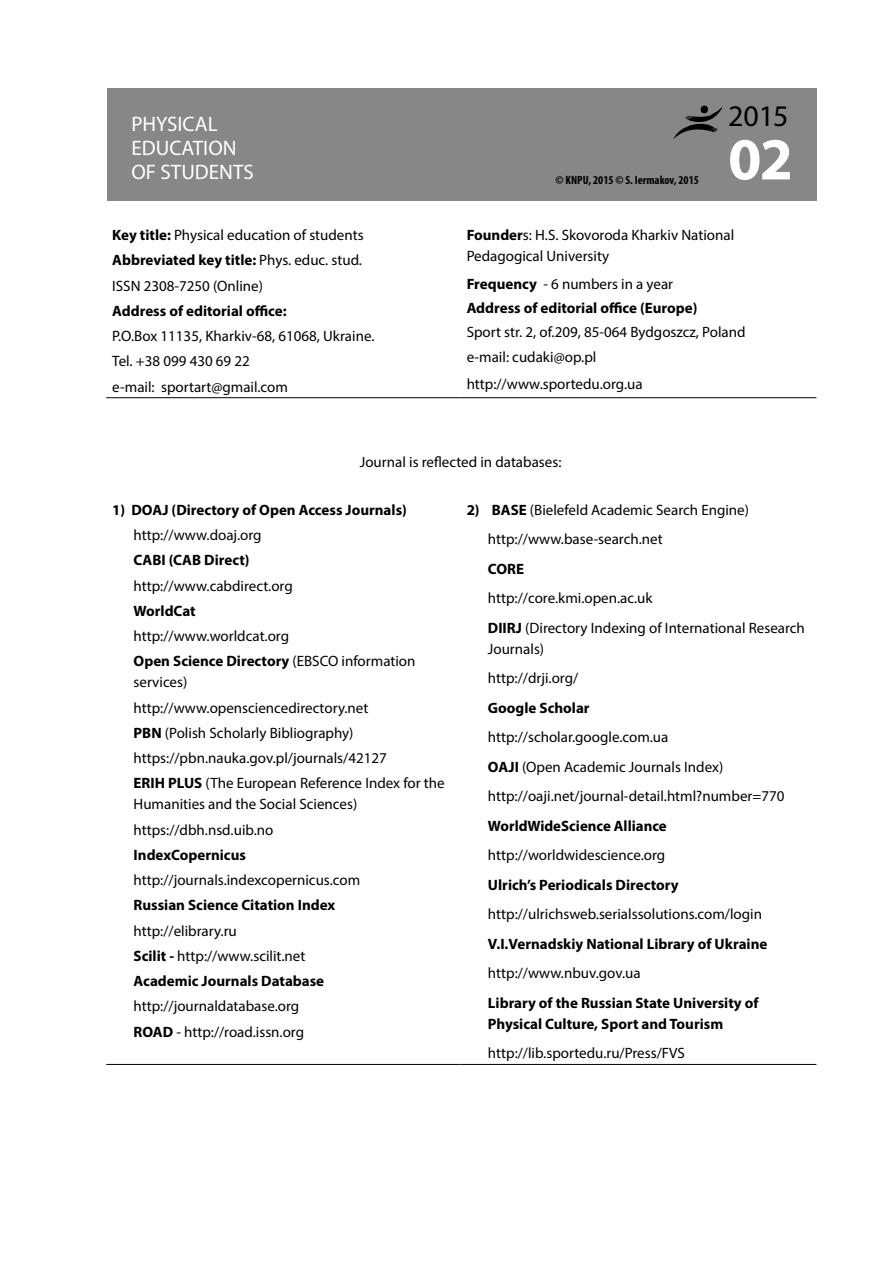
<style>
.page{position:relative;width:893px;height:1263px;background:#fff}
.page>*{position:absolute;margin:0;border:0;box-sizing:border-box;transform-origin:0 0}
.t1{font:700 60px "Myriad Pro";color:#fff}
.t2{font:30px "Myriad Pro";color:#000}
.t3{font:21px/24px "Myriad Pro";color:#fff}
.t4{font:15px/25.2px "Myriad Pro";color:#000}
.t5{font:700 15px/24.3px "Myriad Pro";color:#000}
.t6{font:700 condensed 12px "Myriad Pro";color:#000}
.s1{font-weight:700}
.s2{font-weight:400}
</style>
<div class="page">
<div style="left:107px;top:88px;width:710px;height:112px;background:#878787"></div>
<svg style="left:673px;top:105px;width:50px;height:34px"></svg>
<hr style="left:106px;top:397px;width:355px;height:1px;background:#000">
<hr style="left:461px;top:397px;width:355px;height:1px;background:#000">
<hr style="left:106px;top:1064px;width:355px;height:1px;background:#000">
<hr style="left:461px;top:1064px;width:355px;height:1px;background:#000">
<h3 class="t3" style="left:131px;top:111px;width:124px">PHYSICAL<br>EDUCATION<br>OF STUDENTS</h3>
<p class="t4" style="left:112px;top:222px;width:253px;text-align:justify"><span class="s1">Key title:</span> Physical education of students <span class="s1">Abbreviated key title:</span> Phys. educ. stud.<br>ISSN 2308-7250 (Online)</p>
<p class="t5" style="left:112px;top:298px;width:176px">Address of editorial office:</p>
<p class="t4" style="left:112px;top:323px;width:264px">P.O.Box 11135, Kharkiv-68, 61068, Ukraine.<br>Tel. +38 099 430 69 22<br>e-mail: sportart@gmail.com</p>
<p class="t6" style="left:555px;top:172px;width:145px">© KNPU, 2015 © S. Iermakov, 2015</p>
<h2 class="t2" style="left:728px;top:98px;width:62px">2015</h2>
<h1 class="t1" style="left:728px;top:120px;width:66px">02</h1>
<p class="t4" style="left:467px;top:224px;width:269px;line-height:21px"><span class="s1">Founder</span>s: H.S. Skovoroda Kharkiv National<br>Pedagogical University</p>
<p class="t5" style="left:467px;top:271px;width:232px">Frequency <span class="s2">- 6 numbers in a year<br></span>Address of editorial office (Europe)</p>
<p class="t4" style="left:467px;top:320px;width:280px;line-height:24.5px">Sport str. 2, of.209, 85-064 Bydgoszcz, Poland e-mail: cudaki@op.pl</p>
<p class="t4" style="left:467px;top:371px;width:177px">http://www.sportedu.org.ua</p>
<p class="t4" style="left:360px;top:449px;width:203px">Journal is reflected in databases:</p>
<p class="t5" style="left:112px;top:497px;width:296px">1) DOAJ (Directory of Open Access Journals)</p>
<p class="t4" style="left:134px;top:522px;width:130px">http://www.doaj.org</p>
<p class="t5" style="left:134px;top:548px;width:117px">CABI (CAB Direct)</p>
<p class="t4" style="left:134px;top:573px;width:161px">http://www.cabdirect.org</p>
<p class="t5" style="left:134px;top:598px;width:64px">WorldCat</p>
<p class="t4" style="left:134px;top:623px;width:283px">http://www.worldcat.org<br><span class="s1">Open Science Directory</span> (EBSCO information</p>
<p class="t4" style="left:134px;top:669px;width:313px">services)<br>http://www.opensciencedirectory.net<br><span class="s1">PBN</span> (Polish Scholarly Bibliography) https://pbn.nauka.gov.pl/journals/42127<br><span class="s1">ERIH PLUS</span> (The European Reference Index for the</p>
<p class="t4" style="left:134px;top:791px;width:225px">Humanities and the Social Sciences) https://dbh.nsd.uib.no</p>
<p class="t5" style="left:134px;top:842px;width:114px">IndexCopernicus</p>
<p class="t4" style="left:134px;top:867px;width:228px">http://journals.indexcopernicus.com</p>
<p class="t5" style="left:134px;top:892px;width:203px">Russian Science Citation Index</p>
<p class="t4" style="left:134px;top:918px;width:192px">http://elibrary.ru<br><span class="s1">Scilit -</span> http://www.scilit.net<br><span class="s1">Academic Journals Database</span></p>
<p class="t4" style="left:134px;top:993px;width:172px">http://journaldatabase.org<br><span class="s1">ROAD</span> - http://road.issn.org</p>
<p class="t4" style="left:488px;top:495px;width:263px;line-height:29.5px;text-indent:-21px"><span class="s1">2) BASE</span> (Bielefeld Academic Search Engine) http://www.base-search.net</p>
<p class="t5" style="left:488px;top:556px;width:38px">CORE</p>
<p class="t4" style="left:488px;top:583px;width:318px;line-height:29.5px">http://core.kmi.open.ac.uk<br><span class="s1">DIIRJ</span> (Directory Indexing of International Research</p>
<p class="t4" style="left:488px;top:634px;width:92px;line-height:29.5px">Journals) http://drji.org/</p>
<p class="t5" style="left:488px;top:695px;width:103px">Google Scholar</p>
<p class="t4" style="left:488px;top:722px;width:298px;line-height:29.5px">http://scholar.google.com.ua<br><span class="s1">OAJI</span> (Open Academic Journals Index) http://oaji.net/journal-detail.html?number=770</p>
<p class="t5" style="left:488px;top:813px;width:180px">WorldWideScience Alliance</p>
<p class="t4" style="left:488px;top:842px;width:179px">http://worldwidescience.org</p>
<p class="t5" style="left:488px;top:872px;width:192px">Ulrich’s Periodicals Directory</p>
<p class="t4" style="left:488px;top:901px;width:276px">http://ulrichsweb.serialssolutions.com/login</p>
<p class="t5" style="left:488px;top:931px;width:281px">V.I.Vernadskiy National Library of Ukraine</p>
<p class="t4" style="left:488px;top:960px;width:154px">http://www.nbuv.gov.ua</p>
<p class="t5" style="left:488px;top:992px;width:272px;line-height:21px">Library of the Russian State University of<br>Physical Culture, Sport and Tourism</p>
<p class="t4" style="left:488px;top:1040px;width:198px">http://lib.sportedu.ru/Press/FVS</p>
</div>
